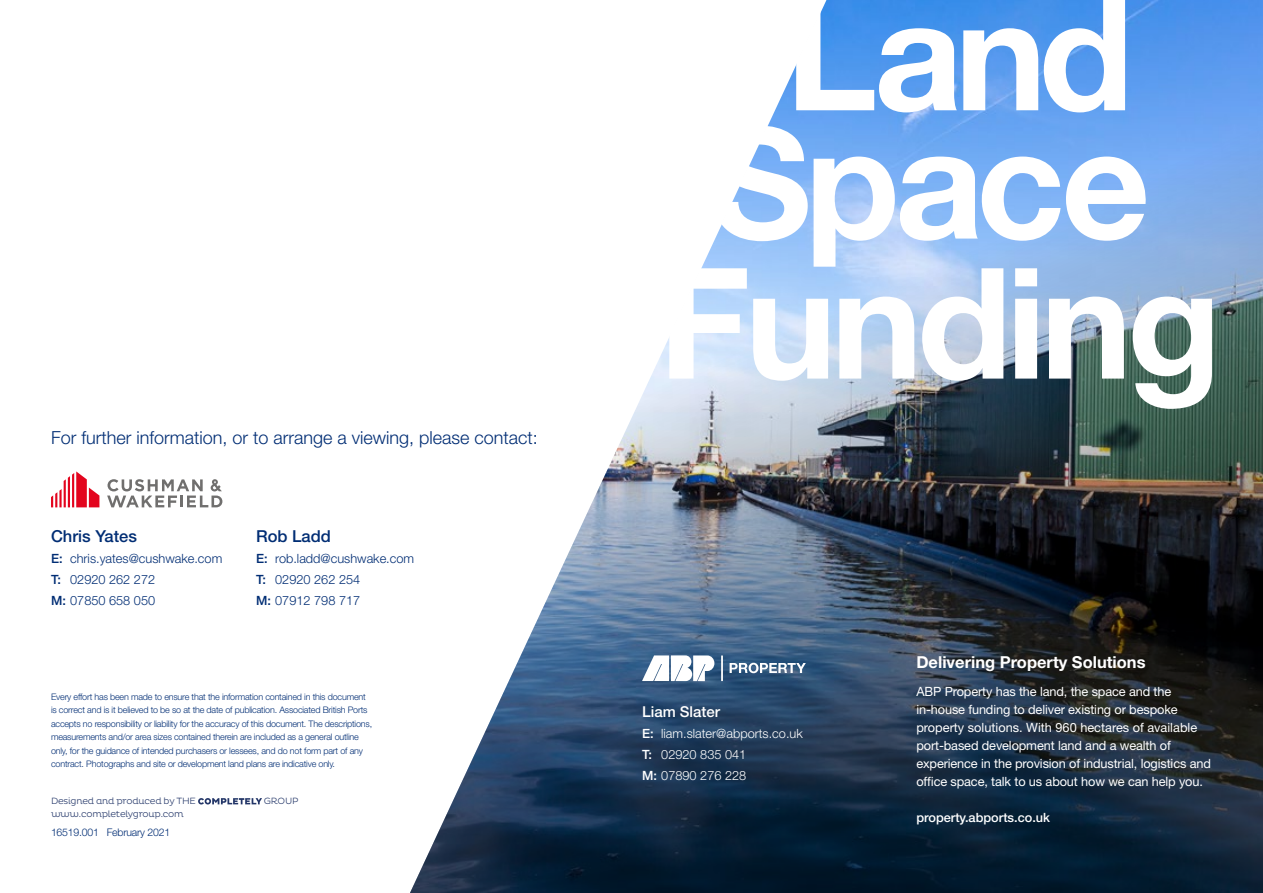
<style>
.page{position:relative;width:1263px;height:893px;background:#fff}
.page>*{position:absolute;margin:0;border:0;box-sizing:border-box;transform-origin:0 0}
.t1{font:300 18px "Helvetica Neue";color:#002d74}
.t2{font:700 16.5px "Helvetica Neue";color:#fff}
.t3{font:500 16.5px "Helvetica Neue";color:#002d74}
.t4{font:500 15px "Helvetica Neue";color:#fff}
.t5{font:12.75px/18px "Helvetica Neue";letter-spacing:-.01em;color:#fff}
.t6{font:300 12.75px/21px "Helvetica Neue";color:#002d74}
.t7{font:300 12.75px/21px "Helvetica Neue";color:#fff}
.t8{font:500 12.75px "Helvetica Neue";color:#fff}
.t9{font:300 10.5px "Helvetica Neue";letter-spacing:-.02em;color:#002d74}
.t10{font:300 9.15px "Pluto";letter-spacing:-.025em;color:#233668}
.t11{font:300 9px/13.5px "Helvetica Neue";letter-spacing:-.02em;color:#002d74}
.s1{font-weight:500}
</style>
<div class="page">
<img style="left:410px;top:0;width:853px;height:893px">
<svg style="left:669px;top:268px;width:543px;height:141px"></svg>
<svg style="left:714px;top:126px;width:433px;height:141px"></svg>
<svg style="left:796px;top:0;width:329px;height:112px"></svg>
<svg style="left:642px;top:655px;width:72px;height:26px"></svg>
<hr style="left:721px;top:655px;width:2px;height:26px;background:#fff">
<svg style="left:730px;top:663px;width:76px;height:10px"></svg>
<svg style="left:198px;top:798px;width:64px;height:6px"></svg>
<svg style="left:51px;top:471px;width:48px;height:36px"></svg>
<svg style="left:107px;top:479px;width:115px;height:28px"></svg>
<h1 class="t1" style="left:51px;top:426px;width:488px">For further information, or to arrange a viewing, please contact:</h1>
<h2 class="t3" style="left:51px;top:526px;width:87px">Chris Yates</h2>
<h3 class="t6" style="left:51px;top:548px;width:173px"><span class="s1">E:</span> chris.yates@cushwake.com<br><span class="s1">T:</span> 02920 262 272<br><span class="s1">M:</span> 07850 658 050</h3>
<h2 class="t3" style="left:256px;top:526px;width:76px">Rob Ladd</h2>
<h3 class="t6" style="left:256px;top:548px;width:160px"><span class="s1">E:</span> rob.ladd@cushwake.com<br><span class="s1">T:</span> 02920 262 254<br><span class="s1">M:</span> 07912 798 717</h3>
<p class="t11" style="left:51px;top:689px;width:323px">Every effort has been made to ensure that the information contained in this document is correct and is it believed to be so at the date of publication. Associated British Ports accepts no responsibility or liability for the accuracy of this document. The descriptions, measurements and/or area sizes contained therein are included as a general outline only, for the guidance of intended purchasers or lessees, and do not form part of any contract. Photographs and site or development land plans are indicative only.</p>
<p class="t10" style="left:51px;top:796px;width:146px">Designed and produced by THE</p>
<p class="t10" style="left:264px;top:796px;width:36px">GROUP</p>
<p class="t10" style="left:51px;top:809px;width:134px">www.completelygroup.com</p>
<p class="t9" style="left:51px;top:825px;width:121px">16519.001 February 2021</p>
<h3 class="t4" style="left:642px;top:703px;width:80px">Liam Slater</h3>
<h3 class="t7" style="left:642px;top:723px;width:162px"><span class="s1">E:</span> liam.slater@abports.co.uk<br><span class="s1">T:</span> 02920 835 041<br><span class="s1">M:</span> 07890 276 228</h3>
<h2 class="t2" style="left:916px;top:652px;width:231px">Delivering Property Solutions</h2>
<p class="t5" style="left:916px;top:682px;width:296px">ABP Property has the land, the space and the in-house funding to deliver existing or bespoke property solutions. With 960 hectares of available port-based development land and a wealth of experience in the provision of industrial, logistics and office space, talk to us about how we can help you.</p>
<h3 class="t8" style="left:916px;top:809px;width:135px">property.abports.co.uk</h3>
</div>
